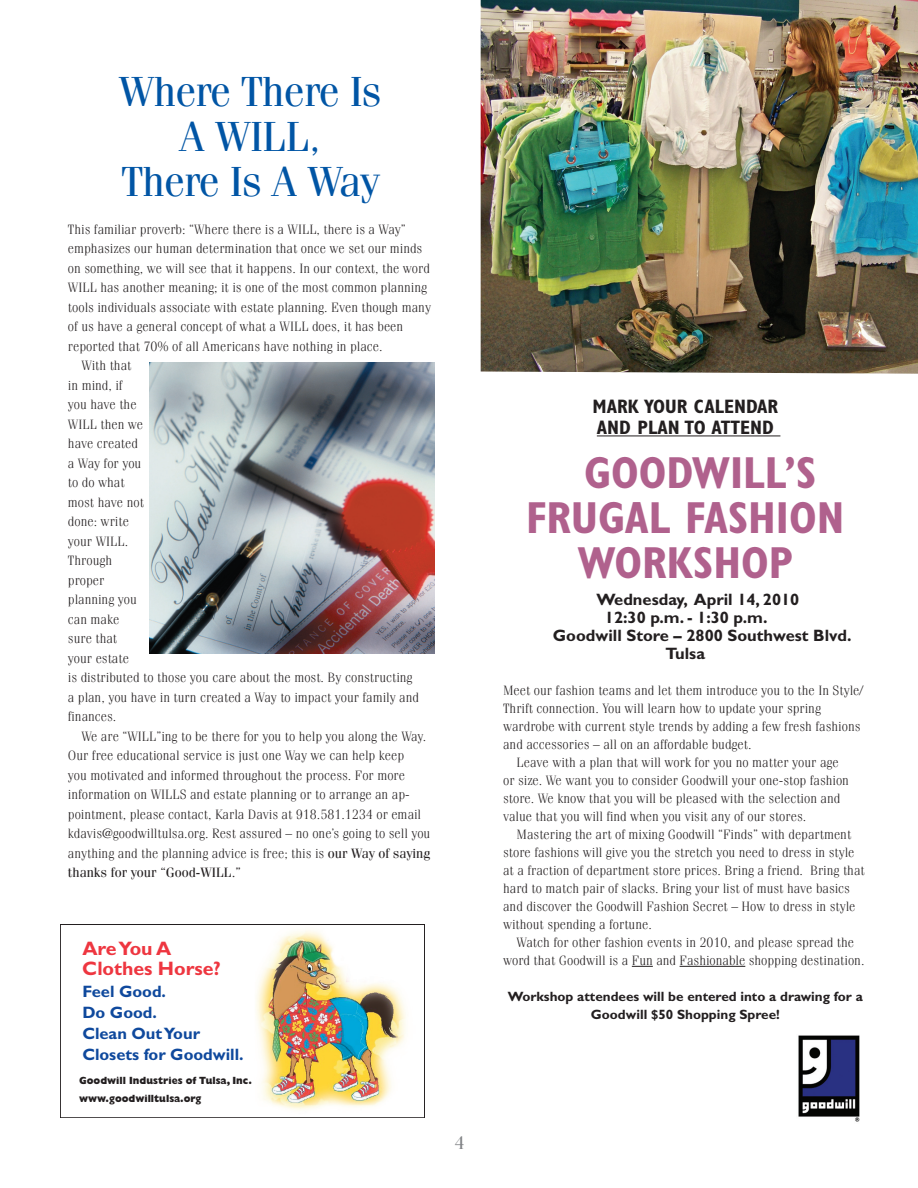
<style>
.page{position:relative;width:918px;height:1188px;background:#fff}
.page>*{position:absolute;margin:0;border:0;box-sizing:border-box;transform-origin:0 0}
.t1{font:700 condensed 45px "Gill Sans";color:#b0618d}
.fenice_9_12{font:42px "Fenice";letter-spacing:-.02em;color:#0155a5}
.fenice_9_12-2{font:700 condensed 19.5px "Gill Sans";color:#231f20}
.t2{font:700 19.5px/19.5px "Gill Sans";color:#ee3640}
.t3{font:18px "Fenice";color:#808285}
.fenice_9_12-3{font:700 16.5px/18px "Gill Sans";color:#231f20}
.t4{font:700 16.5px/21px "Gill Sans";color:#0f499d}
.fenice_9_12-4{font:300 13.5px/19.5px "Fenice";color:#231f20}
.fenice_9_12-5{font:700 13.5px/18px "Gill Sans";color:#231f20;text-align:center}
.t5{font:800 10.5px/18px "Gill Sans";color:#231f20;scale:.93 1}
.s1{font-weight:400}
</style>
<div class="page">
<hr style="left:597px;top:435px;width:183px;height:1px;background:#231f20">
<svg style="left:632px;top:966px;width:21px;height:1px"></svg>
<hr style="left:680px;top:966px;width:65px;height:1px;background:#231f20">
<img style="left:150px;top:363px;width:285px;height:290px">
<img style="left:481px;top:0;width:437px;height:374px">
<img style="left:798px;top:1035px;width:62px;height:87px">
<img style="left:256px;top:930px;width:150px;height:180px">
<div style="left:60px;top:924px;width:365px;height:194px;border:1px solid #231f20"></div>
<p class="fenice_9_12" style="left:119px;top:67px;width:264px">Where There Is</p>
<p class="fenice_9_12" style="left:180px;top:112px;width:143px">A WILL,</p>
<p class="fenice_9_12" style="left:121px;top:157px;width:259px">There Is A Way</p>
<p class="fenice_9_12-4" style="left:68px;top:219px;width:365px">This familiar proverb: “Where there is a WILL, there is a Way” emphasizes our human determination that once we set our minds on something, we will see that it happens. In our context, the word WILL has another meaning; it is one of the most common planning tools individuals associate with estate planning. Even though many of us have a general concept of what a WILL does, it has been reported that 70% of all Americans have nothing in place.</p>
<p class="fenice_9_12-4" style="left:68px;top:356px;width:77px;text-indent:14px">With that in mind, if you have the<br>WILL then we have created a Way for you to do what most have not done: write your WILL.<br>Through proper</p>
<p class="fenice_9_12-4" style="left:68px;top:590px;width:353px">planning you<br>can make<br>sure that<br>your estate<br>is distributed to those you care about the most. By constructing a plan, you have in turn created a Way to impact your family and finances.</p>
<p class="fenice_9_12-4" style="left:68px;top:726px;width:364px;text-indent:14px">We are “WILL”ing to be there for you to help you along the Way.<br>Our free educational service is just one Way we can help keep<br>you motivated and informed throughout the process. For more information on WILLS and estate planning or to arrange an ap&shy;pointment, please contact, Karla Davis at 918.581.1234 or email kdavis@goodwilltulsa.org. Rest assured – no one’s going to sell you anything and the planning advice is free; this is <span class="s1">our Way of saying thanks for your “Good-WILL.”</span></p>
<p class="t2" style="left:82px;top:939px;width:140px">AreYou A<br>Clothes Horse?</p>
<p class="t4" style="left:82px;top:981px;width:163px">Feel Good.<br>Do Good.<br>Clean OutYour<br>Closets for Goodwill.</p>
<p class="t5" style="left:79px;top:1072px;width:187px">Goodwill Industries of Tulsa, Inc. www.goodwilltulsa.org</p>
<p class="t3" style="left:454px;top:1132px;width:12px">4</p>
<p class="fenice_9_12-2" style="left:593px;top:395px;width:187px">MARK YOUR CALENDAR</p>
<p class="fenice_9_12-2" style="left:597px;top:416px;width:179px">AND PLAN TO ATTEND</p>
<p class="t1" style="left:584px;top:446px;width:234px">GOODWILL’S</p>
<p class="t1" style="left:526px;top:491px;width:320px">FRUGAL FASHION</p>
<p class="t1" style="left:578px;top:536px;width:217px">WORKSHOP</p>
<p class="fenice_9_12-3" style="left:597px;top:590px;width:204px">Wednesday, April 14, 2010</p>
<p class="fenice_9_12-3" style="left:605px;top:608px;width:164px">12:30 p.m. - 1:30 p.m.</p>
<p class="fenice_9_12-3" style="left:666px;top:626px;width:188px;text-indent:-113px">Goodwill Store – 2800 Southwest Blvd.<br>Tulsa</p>
<p class="fenice_9_12-4" style="left:503px;top:681px;width:362px;line-height:18px">Meet our fashion teams and let them introduce you to the In Style/<br>Thrift connection. You will learn how to update your spring</p>
<p class="fenice_9_12-4" style="left:503px;top:717px;width:359px;line-height:18px">wardrobe with current style trends by adding a few fresh fashions and accessories – all on an affordable budget.</p>
<p class="fenice_9_12-4" style="left:503px;top:753px;width:347px;line-height:18px;text-indent:14px">Leave with a plan that will work for you no matter your age or size. We want you to consider Goodwill your one-stop fashion store. We know that you will be pleased with the selection and value that you will find when you visit any of our stores.</p>
<p class="fenice_9_12-4" style="left:503px;top:825px;width:363px;line-height:18px;text-indent:14px">Mastering the art of mixing Goodwill “Finds” with department store fashions will give you the stretch you need to dress in style at a fraction of department store prices. Bring a friend. Bring that hard to match pair of slacks. Bring your list of must have basics and discover the Goodwill Fashion Secret – How to dress in style without spending a fortune.</p>
<p class="fenice_9_12-4" style="left:503px;top:933px;width:363px;line-height:18px;text-align:center">Watch for other fashion events in 2010, and please spread the word that Goodwill is a Fun and Fashionable shopping destination.</p>
<p class="fenice_9_12-5" style="left:508px;top:987px;width:356px">Workshop attendees will be entered into a drawing for a<br>Goodwill $50 Shopping Spree!</p>
</div>
